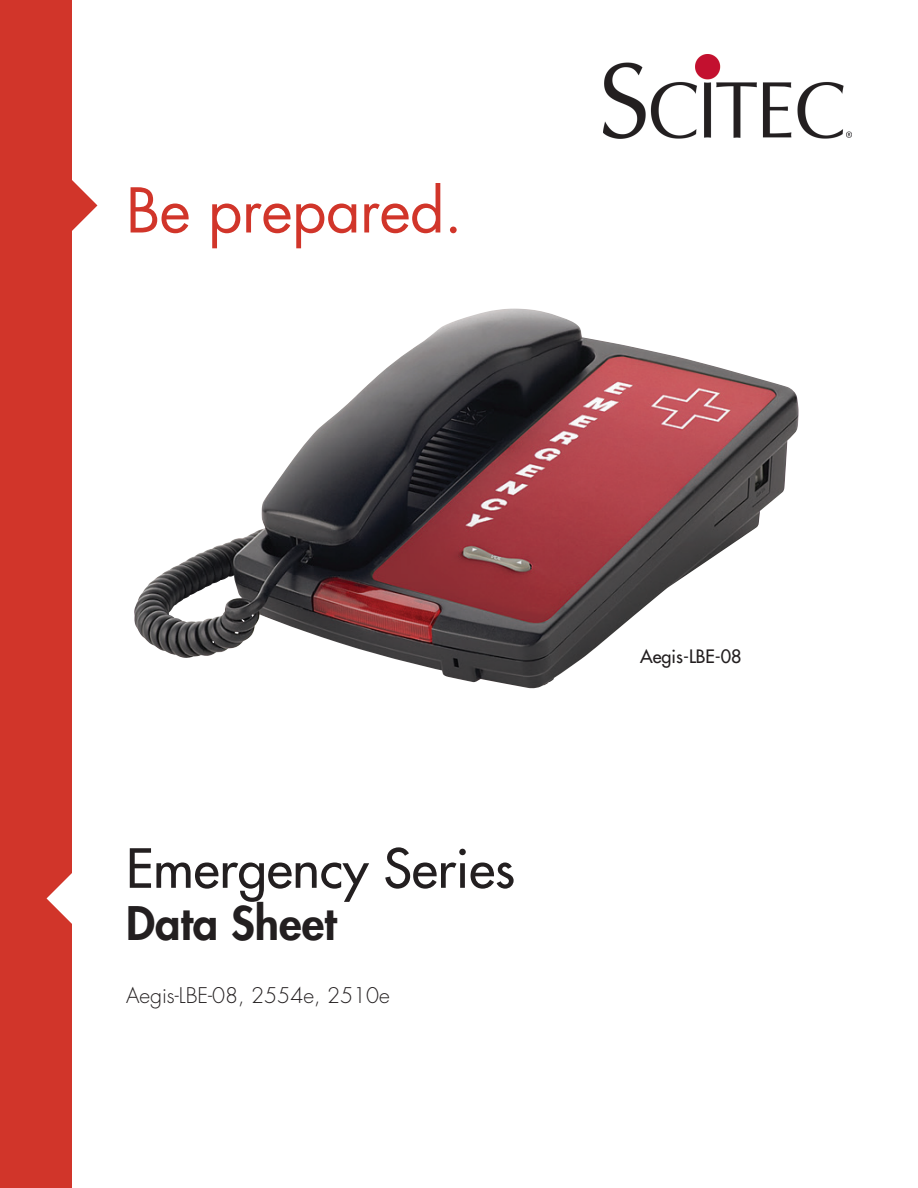
<style>
.page{position:relative;width:918px;height:1188px;background:#fff}
.page>*{position:absolute;margin:0;border:0;box-sizing:border-box;transform-origin:0 0}
.t1{font:60px "Futura Std";letter-spacing:-.01em;color:#d1352a}
.t2{font:500 52.5px "Futura Std";color:#231f20}
.t3{font:800 45px "Futura Std";color:#231f20}
.t4{font:300 21px "Futura Std";color:#231f20}
.t5{font:500 18px "Futura Std";color:#231f20}
</style>
<div class="page">
<div style="left:0;top:0;width:72px;height:1188px;background:#d1352a"></div>
<svg style="left:72px;top:180px;width:25px;height:51px"></svg>
<svg style="left:47px;top:873px;width:25px;height:51px"></svg>
<img style="left:603px;top:54px;width:249px;height:84px">
<img style="left:134px;top:309px;width:665px;height:380px">
<p class="t1" style="left:126px;top:172px;width:338px">Be prepared.</p>
<p class="t2" style="left:126px;top:836px;width:390px">Emergency Series</p>
<p class="t3" style="left:126px;top:895px;width:212px">Data Sheet</p>
<p class="t4" style="left:126px;top:983px;width:265px">Aegis-LBE-08, 2554e, 2510e</p>
<p class="t5" style="left:640px;top:645px;width:103px">Aegis-LBE-08</p>
</div>
